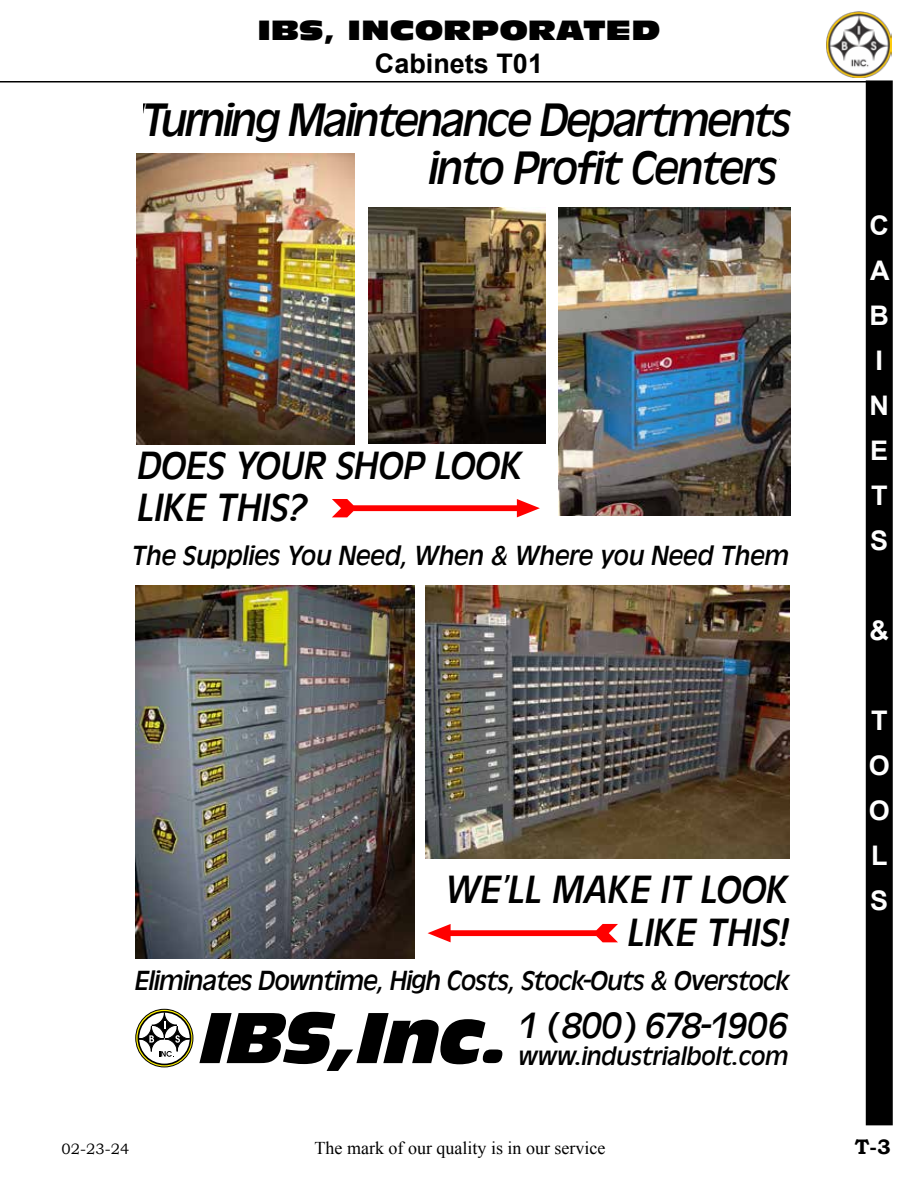
<style>
.page{position:relative;width:918px;height:1188px;background:#fff}
.page>*{position:absolute;margin:0;border:0;box-sizing:border-box;transform-origin:0 0}
.t1{font:48.45px/48.4px "Antique Oli T Reg Ita";letter-spacing:-.04em;color:#000;text-align:right}
.t2{font:40.65px/42.6px "Antique Oli T Reg Ita";color:#000}
.t3{font:37.8px "Antique Oli T Reg Ita";letter-spacing:-.02em;color:#000}
.t4{font:28.65px "Antique Oli T Reg Ita";letter-spacing:-.02em;color:#000}
.t5{font:28.65px "Antique Oli T Reg Ita";color:#000}
.t6{font:27.15px "Antique Oli T Reg Ita";color:#000}
.t7{font:27px "Antique Olive LT Nord";color:#000}
.t8{font:700 27px/45px "Arial";color:#fff}
.t9{font:700 27px "Arial";color:#000}
.t10{font:700 21px "Bookman Old Style";color:#000}
.t11{font:18px "Times New Roman";color:#000}
.t12{font:15px "Bookman Old Style";color:#000}
</style>
<div class="page">
<img style="left:826px;top:11px;width:65px;height:66px">
<hr style="left:0;top:81px;width:891px;height:1px;background:#000">
<div style="left:867px;top:81px;width:25px;height:1044px;background:#000"></div>
<div style="left:866px;top:80px;width:27px;height:1045px;border:2px solid #000"></div>
<img style="left:136px;top:154px;width:218px;height:291px">
<img style="left:369px;top:207px;width:177px;height:236px">
<img style="left:559px;top:207px;width:231px;height:309px">
<div style="left:353px;top:505px;width:165px;height:6px;background:#f00"></div>
<svg style="left:332px;top:499px;width:24px;height:18px"></svg>
<svg style="left:517px;top:499px;width:23px;height:18px"></svg>
<img style="left:135px;top:586px;width:279px;height:372px">
<img style="left:426px;top:586px;width:363px;height:273px">
<div style="left:449px;top:930px;width:148px;height:6px;background:#f00"></div>
<svg style="left:428px;top:924px;width:23px;height:18px"></svg>
<svg style="left:593px;top:924px;width:25px;height:18px"></svg>
<svg style="left:199px;top:1012px;width:303px;height:59px"></svg>
<svg style="left:136px;top:1009px;width:57px;height:58px"></svg>
<div style="left:136px;top:1009px;width:57px;height:58px;border:1px solid #000;border-radius:50%"></div>
<svg style="left:138px;top:1012px;width:53px;height:52px"></svg>
<div style="left:138px;top:1011px;width:53px;height:54px;border:2px solid #000;border-radius:50%"></div>
<svg style="left:159px;top:1051px;width:15px;height:6px"></svg>
<svg style="left:165px;top:1026px;width:25px;height:25px"></svg>
<div style="left:164px;top:1026px;width:26px;height:26px;border:1px solid #000;border-radius:50%"></div>
<svg style="left:139px;top:1026px;width:25px;height:25px"></svg>
<div style="left:139px;top:1026px;width:25px;height:26px;border:1px solid #000;border-radius:50%"></div>
<svg style="left:152px;top:1013px;width:25px;height:25px"></svg>
<div style="left:152px;top:1013px;width:25px;height:25px;border:1px solid #000;border-radius:50%"></div>
<svg style="left:164px;top:1021px;width:2px;height:8px"></svg>
<svg style="left:149px;top:1035px;width:5px;height:8px"></svg>
<svg style="left:175px;top:1035px;width:5px;height:8px"></svg>
<p class="t7" style="left:258px;top:14px;width:404px">IBS, INCORPORATED</p>
<p class="t9" style="left:375px;top:45px;width:170px">Cabinets T01</p>
<p class="t1" style="left:129px;top:96px;width:664px">“Turning Maintenance Departments into Profit Centers”</p>
<p class="t2" style="left:138px;top:444px;width:387px">DOES YOUR SHOP LOOK<br>LIKE THIS?</p>
<p class="t5" style="left:132px;top:539px;width:659px">The Supplies You Need, When &amp; Where you Need Them</p>
<p class="t2" style="left:446px;top:869px;width:344px;text-align:right">WE’LL MAKE IT LOOK<br>LIKE THIS!</p>
<p class="t4" style="left:135px;top:964px;width:656px">Eliminates Downtime, High Costs, Stock-Outs &amp; Overstock</p>
<p class="t3" style="left:518px;top:1005px;width:272px">1 (800) 678-1906</p>
<p class="t6" style="left:518px;top:1041px;width:272px">www.industrialbolt.com</p>
<p class="t8" style="left:870px;top:204px;width:22px">C<br>A<br>B<br>I<br>N<br>E<br>T<br>S</p>
<p class="t8" style="left:870px;top:609px;width:21px">&amp;</p>
<p class="t8" style="left:869px;top:699px;width:23px;text-align:justify">T O O L S</p>
<p class="t12" style="left:62px;top:1139px;width:69px">02-23-24</p>
<p class="t11" style="left:315px;top:1136px;width:292px">The mark of our quality is in our service</p>
<p class="t10" style="left:855px;top:1132px;width:38px">T-3</p>
</div>
